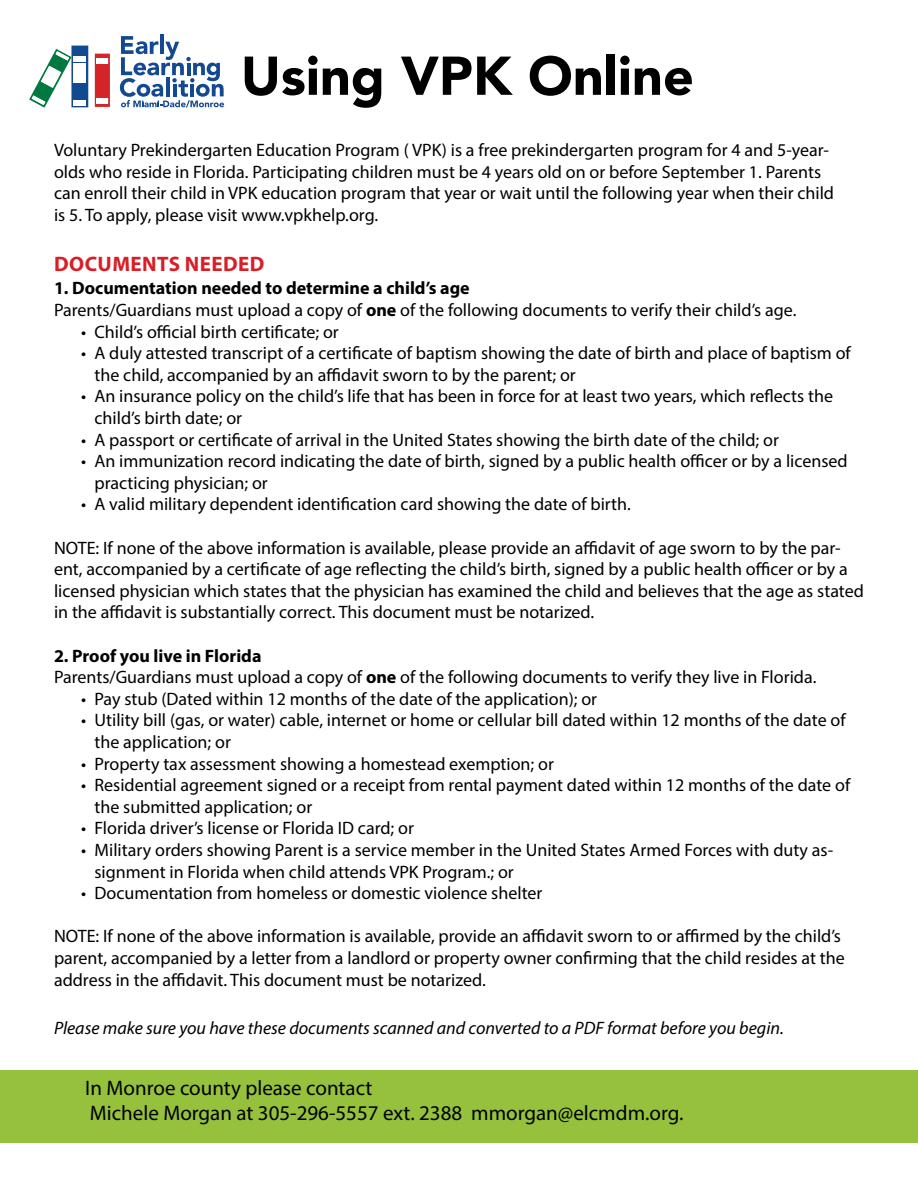
<style>
.page{position:relative;width:918px;height:1188px;background:#fff}
.page>*{position:absolute;margin:0;border:0;box-sizing:border-box;transform-origin:0 0}
.t1{font:900 54px "Avenir LT Std";color:#000}
.t2{font:21px/25.2px "Myriad Pro";color:#000}
.t3{font:700 21px "Myriad Pro";letter-spacing:.02em;color:#d81f27}
.t4{font:18px/21.6px "Myriad Pro";color:#000}
.t5{font:italic 18px "Myriad Pro";color:#000}
.s1{font-weight:700}
</style>
<div class="page">
<hr style="left:160px;top:35px;width:4px;height:19px;background:#134991">
<svg style="left:120px;top:36px;width:104px;height:72px"></svg>
<svg style="left:95px;top:54px;width:15px;height:53px"></svg>
<div style="left:97px;top:98px;width:11px;height:5px;background:#fff"></div>
<div style="left:97px;top:58px;width:11px;height:5px;background:#fff"></div>
<svg style="left:29px;top:46px;width:59px;height:62px"></svg>
<div style="left:0;top:1070px;width:918px;height:73px;background:#95c13d"></div>
<h1 class="t1" style="left:241px;top:43px;width:455px">Using VPK Online</h1>
<p class="t4" style="left:54px;top:139px;width:782px">Voluntary Prekindergarten Education Program ( VPK) is a free prekindergarten program for 4 and 5-year&shy;olds who reside in Florida. Participating children must be 4 years old on or before September 1. Parents can enroll their child in VPK education program that year or wait until the following year when their child is 5. To apply, please visit www.vpkhelp.org.</p>
<p class="t3" style="left:54px;top:250px;width:212px">DOCUMENTS NEEDED</p>
<p class="t4" style="left:54px;top:277px;width:744px"><span class="s1">1. Documentation needed to determine a child’s age<br></span>Parents/Guardians must upload a copy of <span class="s1">one</span> of the following documents to verify their child’s age.</p>
<p class="t4" style="left:81px;top:320px;width:259px">• Child’s official birth certificate; or</p>
<p class="t4" style="left:94px;top:342px;width:758px;text-indent:-14px">• A duly attested transcript of a certificate of baptism showing the date of birth and place of baptism of the child, accompanied by an affidavit sworn to by the parent; or</p>
<p class="t4" style="left:94px;top:385px;width:740px;text-indent:-14px">• An insurance policy on the child’s life that has been in force for at least two years, which reflects the child’s birth date; or</p>
<p class="t4" style="left:81px;top:428px;width:699px">• A passport or certificate of arrival in the United States showing the birth date of the child; or</p>
<p class="t4" style="left:94px;top:450px;width:755px;text-indent:-14px">• An immunization record indicating the date of birth, signed by a public health officer or by a licensed practicing physician; or</p>
<p class="t4" style="left:81px;top:493px;width:551px">• A valid military dependent identification card showing the date of birth.</p>
<p class="t4" style="left:54px;top:536px;width:811px">NOTE: If none of the above information is available, please provide an affidavit of age sworn to by the par&shy;ent, accompanied by a certificate of age reflecting the child’s birth, signed by a public health officer or by a licensed physician which states that the physician has examined the child and believes that the age as stated in the affidavit is substantially correct. This document must be notarized.</p>
<p class="t4" style="left:54px;top:644px;width:764px"><span class="s1">2. Proof you live in Florida<br></span>Parents/Guardians must upload a copy of <span class="s1">one</span> of the following documents to verify they live in Florida.</p>
<p class="t4" style="left:81px;top:688px;width:518px">• Pay stub (Dated within 12 months of the date of the application); or</p>
<p class="t4" style="left:94px;top:709px;width:753px;text-indent:-14px">• Utility bill (gas, or water) cable, internet or home or cellular bill dated within 12 months of the date of the application; or</p>
<p class="t4" style="left:81px;top:752px;width:474px">• Property tax assessment showing a homestead exemption; or</p>
<p class="t4" style="left:94px;top:774px;width:757px;text-indent:-14px">• Residential agreement signed or a receipt from rental payment dated within 12 months of the date of the submitted application; or</p>
<p class="t4" style="left:81px;top:817px;width:334px">• Florida driver’s license or Florida ID card; or</p>
<p class="t4" style="left:94px;top:839px;width:740px;text-indent:-14px">• Military orders showing Parent is a service member in the United States Armed Forces with duty as&shy;signment in Florida when child attends VPK Program.; or</p>
<p class="t4" style="left:81px;top:882px;width:463px">• Documentation from homeless or domestic violence shelter</p>
<p class="t4" style="left:54px;top:925px;width:792px">NOTE: If none of the above information is available, provide an affidavit sworn to or affirmed by the child’s parent, accompanied by a letter from a landlord or property owner confirming that the child resides at the address in the affidavit. This document must be notarized.</p>
<p class="t5" style="left:54px;top:1017px;width:731px">Please make sure you have these documents scanned and converted to a PDF format before you begin.</p>
<p class="t2" style="left:85px;top:1075px;width:600px">In Monroe county please contact<br>Michele Morgan at 305-296-5557 ext. 2388 mmorgan@elcmdm.org.</p>
</div>
